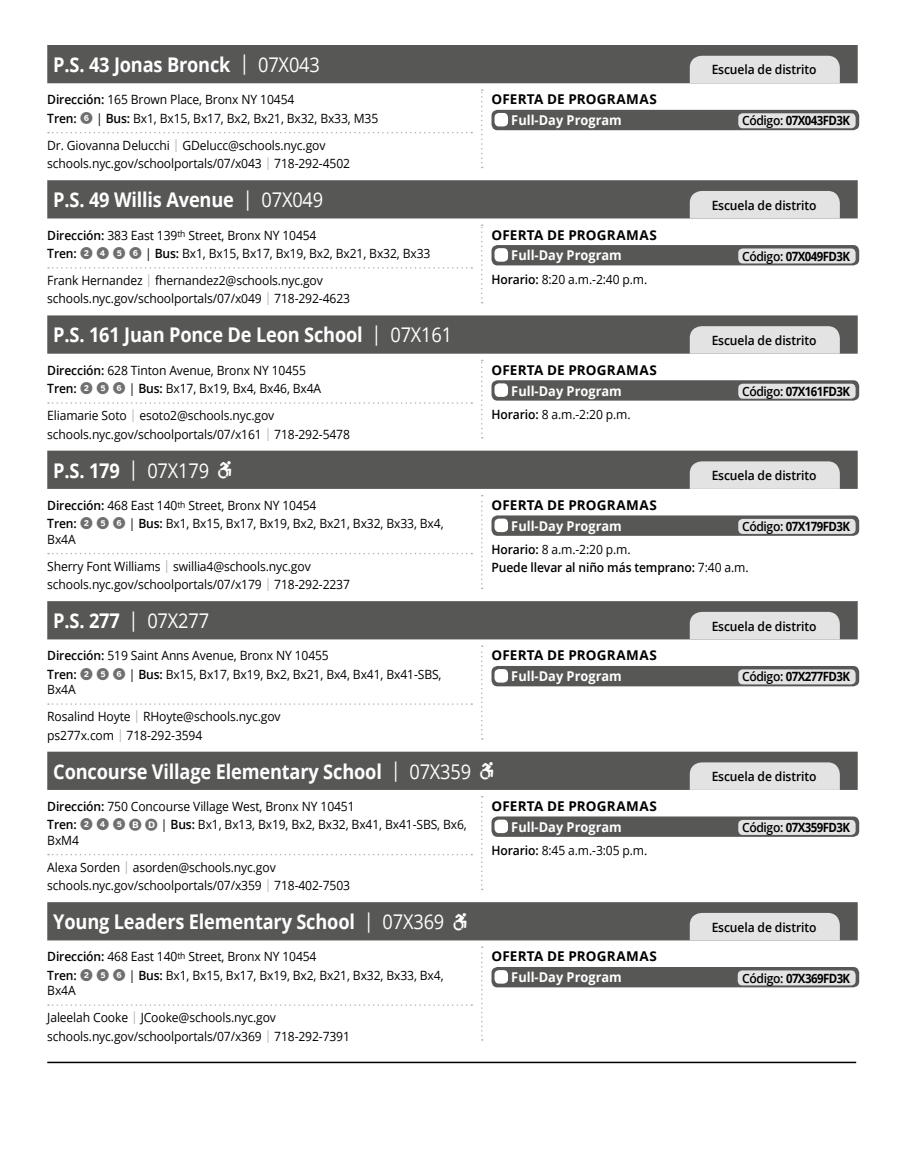
<style>
.page{position:relative;width:905px;height:1175px;background:#fff}
.page>*{position:absolute;margin:0;border:0;box-sizing:border-box;transform-origin:0 0}
.t1{font:700 20.25px "Open Sans";letter-spacing:-.01em;color:#fff;scale:.9 1}
.t2{font:700 13.5px "Open Sans";letter-spacing:.015em;color:#000}
.t3{font:700 13.5px "Open Sans";color:#fff;scale:.95 1}
.t4{font:12.75px/18.3px "Open Sans";letter-spacing:-.01em;color:#000;scale:.95 1}
.t5{font:600 12.75px/18.3px "Open Sans";letter-spacing:-.01em;color:#000;scale:.95 1}
.t6{font:700 12.75px "Open Sans";letter-spacing:-.05em;color:#000;scale:.9 1}
.s1{font-weight:400}
.s2{font-weight:600}
.s3{font-family:"Growding";font-size:14.7px;color:#706f6f}
.s4{color:#b3b2b2}
.s5{font-family:"NYC Do EHSD2018 V3";font-weight:400}
.s6{font-family:"Growding";font-size:9.9px;color:#706f6f}
</style>
<div class="page">
<svg style="left:481px;top:89px;width:2px;height:79px"></svg>
<svg style="left:47px;top:45px;width:810px;height:38px;background:#696968"></svg>
<svg style="left:48px;top:132px;width:424px;height:1px"></svg>
<div style="left:491px;top:110px;width:368px;height:20px;background:#575756;border-radius:6px"></div>
<div style="left:494px;top:113px;width:14px;height:13px;background:#fff;border-radius:4px"></div>
<div style="left:738px;top:113px;width:117px;height:15px;background:#e3e3e3;border-radius:4px"></div>
<svg style="left:481px;top:224px;width:2px;height:79px"></svg>
<svg style="left:47px;top:180px;width:810px;height:38px;background:#6a6a69"></svg>
<svg style="left:48px;top:267px;width:424px;height:1px"></svg>
<div style="left:491px;top:245px;width:368px;height:20px;background:#575756;border-radius:6px"></div>
<div style="left:494px;top:248px;width:14px;height:14px;background:#fff;border-radius:4px"></div>
<div style="left:738px;top:248px;width:117px;height:15px;background:#e3e3e3;border-radius:4px"></div>
<svg style="left:481px;top:360px;width:2px;height:78px"></svg>
<svg style="left:47px;top:315px;width:810px;height:39px;background:#6c6c6b"></svg>
<svg style="left:48px;top:402px;width:424px;height:2px"></svg>
<div style="left:491px;top:380px;width:368px;height:20px;background:#575756;border-radius:6px"></div>
<div style="left:494px;top:383px;width:14px;height:14px;background:#fff;border-radius:4px"></div>
<div style="left:738px;top:384px;width:117px;height:15px;background:#e3e3e3;border-radius:4px"></div>
<svg style="left:481px;top:495px;width:2px;height:94px"></svg>
<svg style="left:47px;top:450px;width:810px;height:39px;background:#6c6c6b"></svg>
<svg style="left:48px;top:553px;width:424px;height:1px"></svg>
<div style="left:491px;top:515px;width:368px;height:21px;background:#575756;border-radius:6px"></div>
<div style="left:494px;top:518px;width:14px;height:14px;background:#fff;border-radius:4px"></div>
<div style="left:738px;top:519px;width:117px;height:15px;background:#e3e3e3;border-radius:4px"></div>
<svg style="left:481px;top:645px;width:2px;height:94px"></svg>
<svg style="left:47px;top:601px;width:810px;height:38px;background:#696969"></svg>
<svg style="left:48px;top:703px;width:424px;height:2px"></svg>
<div style="left:491px;top:666px;width:368px;height:20px;background:#575756;border-radius:6px"></div>
<div style="left:494px;top:669px;width:14px;height:13px;background:#fff;border-radius:4px"></div>
<div style="left:738px;top:669px;width:117px;height:15px;background:#e3e3e3;border-radius:4px"></div>
<svg style="left:481px;top:796px;width:2px;height:94px"></svg>
<svg style="left:47px;top:751px;width:810px;height:39px;background:#6c6c6b"></svg>
<svg style="left:48px;top:854px;width:424px;height:1px"></svg>
<div style="left:491px;top:816px;width:368px;height:21px;background:#575756;border-radius:6px"></div>
<div style="left:494px;top:819px;width:14px;height:14px;background:#fff;border-radius:4px"></div>
<div style="left:738px;top:820px;width:117px;height:15px;background:#e3e3e3;border-radius:4px"></div>
<svg style="left:481px;top:946px;width:2px;height:94px"></svg>
<svg style="left:47px;top:902px;width:810px;height:38px;background:#696969"></svg>
<svg style="left:48px;top:1004px;width:424px;height:1px"></svg>
<div style="left:491px;top:967px;width:368px;height:20px;background:#575756;border-radius:6px"></div>
<div style="left:494px;top:970px;width:14px;height:13px;background:#fff;border-radius:4px"></div>
<div style="left:737px;top:970px;width:118px;height:15px;background:#e3e3e3;border-radius:4px"></div>
<hr style="left:47px;top:1061px;width:809px;height:2px;background:#000">
<h1 class="t1" style="left:53px;top:50px;width:298px">P.S. 43 Jonas Bronck <span class="s1">| 07X043</span></h1>
<p class="t5" style="left:711px;top:60px;width:112px">Escuela de distrito</p>
<p class="t4" style="left:47px;top:90px;width:350px"><span class="s2">Dirección:</span> 165 Brown Place, Bronx NY 10454<br><span class="s2">Tren:</span> <span class="s3">6</span> | <span class="s2">Bus:</span> Bx1, Bx15, Bx17, Bx2, Bx21, Bx32, Bx33, M35</p>
<p class="t4" style="left:47px;top:136px;width:320px">Dr. Giovanna Delucchi <span class="s4">|</span> GDelucc@schools.nyc.gov schools.nyc.gov/schoolportals/07/x043 <span class="s4">|</span> 718-292-4502</p>
<p class="t2" style="left:491px;top:90px;width:167px">OFERTA DE PROGRAMAS</p>
<p class="t3" style="left:511px;top:111px;width:118px">Full-Day Program</p>
<p class="t6" style="left:742px;top:112px;width:121px"><span class="s2">Código:</span> 07X043FD3K</p>
<h1 class="t1" style="left:53px;top:185px;width:301px">P.S. 49 Willis Avenue <span class="s1">| 07X049</span></h1>
<p class="t5" style="left:711px;top:195px;width:112px">Escuela de distrito</p>
<p class="t4" style="left:47px;top:225px;width:405px"><span class="s2">Dirección:</span> 383 East 139<sup>th</sup> Street, Bronx NY 10454<br><span class="s2">Tren:</span> <span class="s3">2 4 5 6</span> | <span class="s2">Bus:</span> Bx1, Bx15, Bx17, Bx19, Bx2, Bx21, Bx32, Bx33</p>
<p class="t4" style="left:47px;top:271px;width:320px">Frank Hernandez <span class="s4">|</span> fhernandez2@schools.nyc.gov schools.nyc.gov/schoolportals/07/x049 <span class="s4">|</span> 718-292-4623</p>
<p class="t2" style="left:491px;top:225px;width:167px">OFERTA DE PROGRAMAS</p>
<p class="t3" style="left:511px;top:246px;width:118px">Full-Day Program</p>
<p class="t6" style="left:742px;top:247px;width:121px"><span class="s2">Código:</span> 07X049FD3K</p>
<p class="t4" style="left:491px;top:270px;width:165px"><span class="s2">Horario:</span> 8:20 a.m.-2:40 p.m.</p>
<h1 class="t1" style="left:53px;top:321px;width:444px">P.S. 161 Juan Ponce De Leon School <span class="s1">| 07X161</span></h1>
<p class="t5" style="left:711px;top:331px;width:112px">Escuela de distrito</p>
<p class="t4" style="left:47px;top:360px;width:290px"><span class="s2">Dirección:</span> 628 Tinton Avenue, Bronx NY 10455<br><span class="s2">Tren:</span> <span class="s3">2 5 6</span> | <span class="s2">Bus:</span> Bx17, Bx19, Bx4, Bx46, Bx4A</p>
<p class="t4" style="left:47px;top:406px;width:320px">Eliamarie Soto <span class="s4">|</span> esoto2@schools.nyc.gov schools.nyc.gov/schoolportals/07/x161 <span class="s4">|</span> 718-292-5478</p>
<p class="t2" style="left:491px;top:360px;width:167px">OFERTA DE PROGRAMAS</p>
<p class="t3" style="left:511px;top:381px;width:118px">Full-Day Program</p>
<p class="t6" style="left:742px;top:382px;width:121px"><span class="s2">Código:</span> 07X161FD3K</p>
<p class="t4" style="left:491px;top:405px;width:148px"><span class="s2">Horario:</span> 8 a.m.-2:20 p.m.</p>
<h1 class="t1" style="left:53px;top:456px;width:201px">P.S. 179 <span class="s1">| 07X179</span> <span class="s5">A</span></h1>
<p class="t5" style="left:711px;top:466px;width:112px">Escuela de distrito</p>
<p class="t4" style="left:47px;top:496px;width:419px"><span class="s2">Dirección:</span> 468 East 140<sup>th</sup> Street, Bronx NY 10454<br><span class="s2">Tren:</span> <span class="s3">2 5 6</span> | <span class="s2">Bus:</span> Bx1, Bx15, Bx17, Bx19, Bx2, Bx21, Bx32, Bx33, Bx4,</p>
<p class="t4" style="left:47px;top:525px;width:279px;line-height:27.3px">Bx4A<br>Sherry Font Williams <span class="s4">|</span> swillia4@schools.nyc.gov</p>
<p class="t4" style="left:47px;top:575px;width:320px">schools.nyc.gov/schoolportals/07/x179 <span class="s4">|</span> 718-292-2237</p>
<p class="t2" style="left:491px;top:495px;width:167px">OFERTA DE PROGRAMAS</p>
<p class="t3" style="left:511px;top:516px;width:118px">Full-Day Program</p>
<p class="t6" style="left:742px;top:517px;width:121px"><span class="s2">Código:</span> 07X179FD3K</p>
<p class="t5" style="left:491px;top:540px;width:272px">Horario: <span class="s1">8 a.m.-2:20 p.m.<br></span>Puede llevar al niño más temprano: <span class="s1">7:40 a.m.</span></p>
<h1 class="t1" style="left:53px;top:606px;width:175px">P.S. 277 <span class="s1">| 07X277</span></h1>
<p class="t5" style="left:711px;top:616px;width:112px">Escuela de distrito</p>
<p class="t4" style="left:47px;top:646px;width:416px"><span class="s2">Dirección:</span> 519 Saint Anns Avenue, Bronx NY 10455<br><span class="s2">Tren:</span> <span class="s3">2 5 6</span> | <span class="s2">Bus:</span> Bx15, Bx17, Bx19, Bx2, Bx21, Bx4, Bx41, Bx41-SBS,</p>
<p class="t4" style="left:47px;top:675px;width:247px;line-height:27.3px">Bx4A<br>Rosalind Hoyte <span class="s4">|</span> RHoyte@schools.nyc.gov</p>
<p class="t4" style="left:47px;top:725px;width:165px">ps277x.com <span class="s4">|</span> 718-292-3594</p>
<p class="t2" style="left:491px;top:646px;width:167px">OFERTA DE PROGRAMAS</p>
<p class="t3" style="left:511px;top:667px;width:118px">Full-Day Program</p>
<p class="t6" style="left:742px;top:668px;width:121px"><span class="s2">Código:</span> 07X277FD3K</p>
<h1 class="t1" style="left:53px;top:757px;width:492px">Concourse Village Elementary School <span class="s1">| 07X359</span> <span class="s5">A</span></h1>
<p class="t5" style="left:711px;top:767px;width:112px">Escuela de distrito</p>
<p class="t4" style="left:47px;top:796px;width:443px"><span class="s2">Dirección:</span> 750 Concourse Village West, Bronx NY 10451<br><span class="s2">Tren:</span> <span class="s3">2 4 5</span> <span class="s6">B D</span> | <span class="s2">Bus:</span> Bx1, Bx13, Bx19, Bx2, Bx32, Bx41, Bx41-SBS, Bx6,</p>
<p class="t4" style="left:47px;top:826px;width:242px;line-height:27.3px">BxM4<br>Alexa Sorden <span class="s4">|</span> asorden@schools.nyc.gov</p>
<p class="t4" style="left:47px;top:876px;width:320px">schools.nyc.gov/schoolportals/07/x359 <span class="s4">|</span> 718-402-7503</p>
<p class="t2" style="left:491px;top:796px;width:167px">OFERTA DE PROGRAMAS</p>
<p class="t3" style="left:511px;top:817px;width:118px">Full-Day Program</p>
<p class="t6" style="left:742px;top:818px;width:121px"><span class="s2">Código:</span> 07X359FD3K</p>
<p class="t4" style="left:491px;top:841px;width:165px"><span class="s2">Horario:</span> 8:45 a.m.-3:05 p.m.</p>
<h1 class="t1" style="left:53px;top:907px;width:462px">Young Leaders Elementary School <span class="s1">| 07X369</span> <span class="s5">A</span></h1>
<p class="t5" style="left:711px;top:917px;width:112px">Escuela de distrito</p>
<p class="t4" style="left:47px;top:947px;width:419px"><span class="s2">Dirección:</span> 468 East 140<sup>th</sup> Street, Bronx NY 10454<br><span class="s2">Tren:</span> <span class="s3">2 5 6</span> | <span class="s2">Bus:</span> Bx1, Bx15, Bx17, Bx19, Bx2, Bx21, Bx32, Bx33, Bx4,</p>
<p class="t4" style="left:47px;top:976px;width:242px;line-height:27.3px">Bx4A<br>Jaleelah Cooke <span class="s4">|</span> JCooke@schools.nyc.gov</p>
<p class="t4" style="left:47px;top:1026px;width:320px">schools.nyc.gov/schoolportals/07/x369 <span class="s4">|</span> 718-292-7391</p>
<p class="t2" style="left:491px;top:947px;width:167px">OFERTA DE PROGRAMAS</p>
<p class="t3" style="left:511px;top:968px;width:118px">Full-Day Program</p>
<p class="t6" style="left:742px;top:968px;width:121px"><span class="s2">Código:</span> 07X369FD3K</p>
</div>
